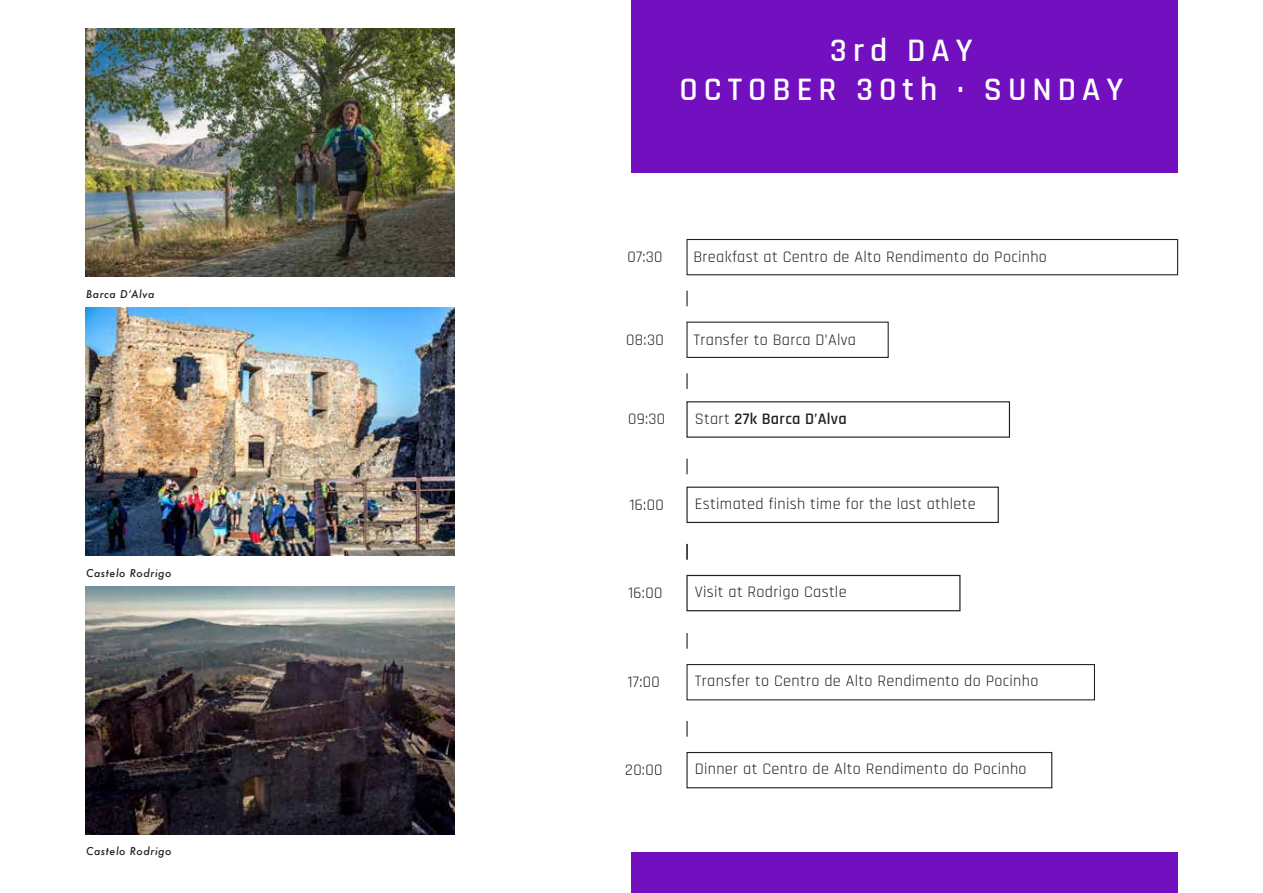
<style>
.page{position:relative;width:1263px;height:893px;background:#fff}
.page>*{position:absolute;margin:0;border:0;box-sizing:border-box;transform-origin:0 0}
.t1{font:600 33.15px/39.8px "Rajdhani";letter-spacing:.18em;color:#fff;text-align:center}
.t2{font:16.2px "Rajdhani";letter-spacing:.02em;color:#231f20}
.t3{font:600 16.2px "Rajdhani";letter-spacing:.02em;color:#231f20}
.t4{font:italic 500 10.5px "Futura";letter-spacing:.05em;color:#231f20}
.s1{font-weight:400}
</style>
<div class="page">
<div style="left:631px;top:0;width:546px;height:172px;background:#7210bf"></div>
<div style="left:631px;top:853px;width:546px;height:40px;background:#7210bf"></div>
<div style="left:686px;top:322px;width:203px;height:36px;border:1px solid #231f20"></div>
<svg style="left:686px;top:373px;width:2px;height:16px"></svg>
<div style="left:686px;top:239px;width:492px;height:36px;border:1px solid #231f20"></div>
<svg style="left:686px;top:291px;width:2px;height:15px"></svg>
<div style="left:686px;top:487px;width:313px;height:36px;border:1px solid #231f20"></div>
<svg style="left:686px;top:459px;width:2px;height:15px"></svg>
<svg style="left:686px;top:544px;width:2px;height:16px"></svg>
<div style="left:686px;top:575px;width:274px;height:36px;border:1px solid #231f20"></div>
<svg style="left:686px;top:633px;width:2px;height:16px"></svg>
<div style="left:686px;top:664px;width:409px;height:36px;border:1px solid #231f20"></div>
<svg style="left:686px;top:721px;width:2px;height:16px"></svg>
<div style="left:686px;top:752px;width:366px;height:36px;border:1px solid #231f20"></div>
<img style="left:85px;top:29px;width:369px;height:248px">
<img style="left:85px;top:308px;width:369px;height:248px">
<img style="left:85px;top:587px;width:369px;height:247px">
<p class="t4" style="left:86px;top:286px;width:70px">Barca DʼAlva</p>
<p class="t4" style="left:86px;top:566px;width:87px">Castelo Rodrigo</p>
<p class="t4" style="left:86px;top:844px;width:87px">Castelo Rodrigo</p>
<h1 class="t1" style="left:679px;top:31px;width:445px">3rd DAY<br>OCTOBER 30th · SUNDAY</h1>
<p class="t2" style="left:627px;top:248px;width:37px">07:30</p>
<p class="t2" style="left:693px;top:248px;width:355px">Breakfast at Centro de Alto Rendimento do Pocinho</p>
<p class="t2" style="left:626px;top:331px;width:39px">08:30</p>
<p class="t2" style="left:628px;top:410px;width:39px">09:30</p>
<p class="t2" style="left:693px;top:331px;width:164px">Transfer to Barca D’Alva</p>
<p class="t3" style="left:695px;top:409px;width:154px"><span class="s1">Start</span> 27k Barca D’Alva</p>
<p class="t2" style="left:629px;top:495px;width:36px">16:00</p>
<p class="t2" style="left:695px;top:495px;width:282px">Estimated finish time for the last athlete</p>
<p class="t2" style="left:628px;top:583px;width:36px">16:00</p>
<p class="t2" style="left:695px;top:583px;width:153px">Visit at Rodrigo Castle</p>
<p class="t2" style="left:627px;top:673px;width:34px">17:00</p>
<p class="t2" style="left:695px;top:672px;width:345px">Transfer to Centro de Alto Rendimento do Pocinho</p>
<p class="t2" style="left:625px;top:760px;width:39px">20:00</p>
<p class="t2" style="left:695px;top:760px;width:333px">Dinner at Centro de Alto Rendimento do Pocinho</p>
</div>
